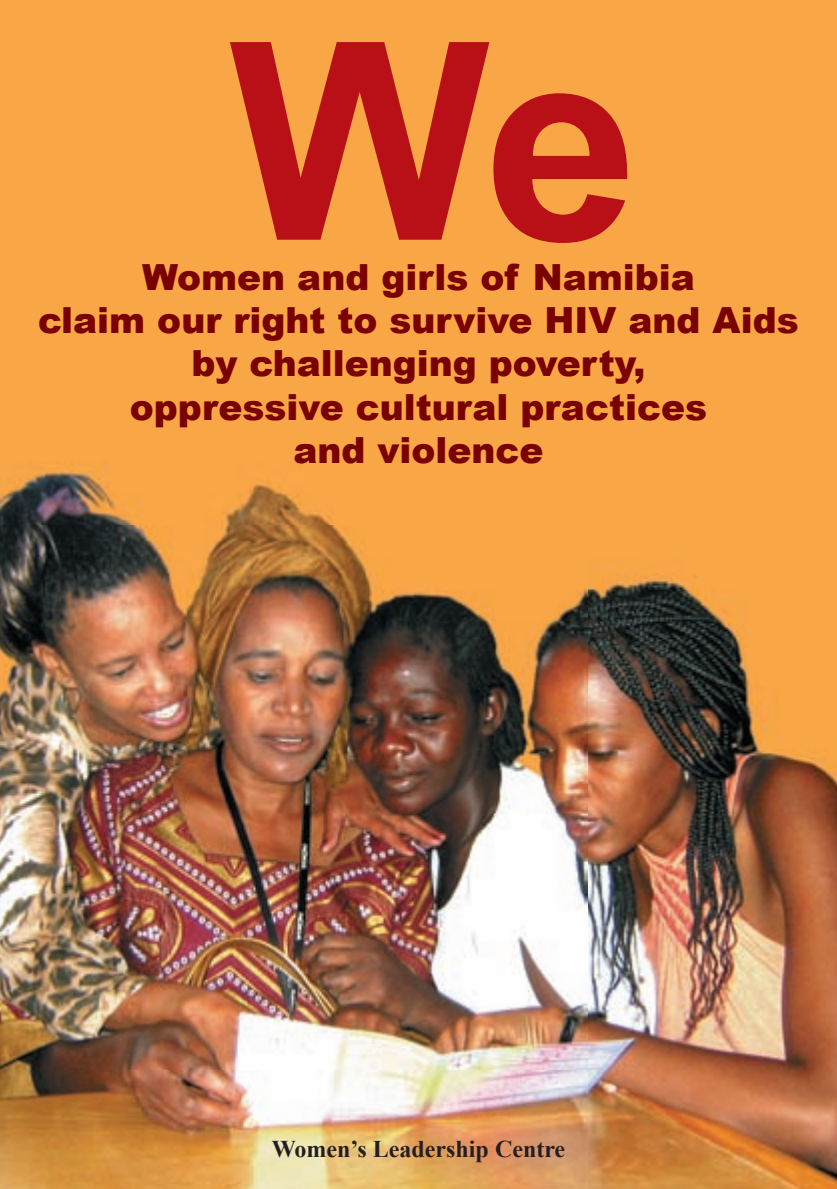
<style>
.page{position:relative;width:837px;height:1189px;background:#fff}
.page>*{position:absolute;margin:0;border:0;box-sizing:border-box;transform-origin:0 0}
.t1{font:700 276px "Arial";color:#b90f17}
.t2{font:900 36px/43.2px "Arial";color:#790100;text-align:center}
.t3{font:700 24px "Times New Roman";color:#231f20}
.t4{font:24px "Times New Roman";color:#231f20;scale:.95 1}
</style>
<div class="page">
<img style="left:0;top:0;width:837px;height:1189px">
<h1 class="t1" style="left:229px;top:-10px;width:411px">We</h1>
<p class="t2" style="left:38px;top:254px;width:762px">Women and girls of Namibia<br>claim our right to survive HIV and Aids by challenging poverty,<br>oppressive cultural practices<br>and violence</p>
<p class="t4" style="left:413px;top:1129px;width:13px">1</p>
<p class="t3" style="left:272px;top:1135px;width:295px">Women’s Leadership Centre</p>
</div>
